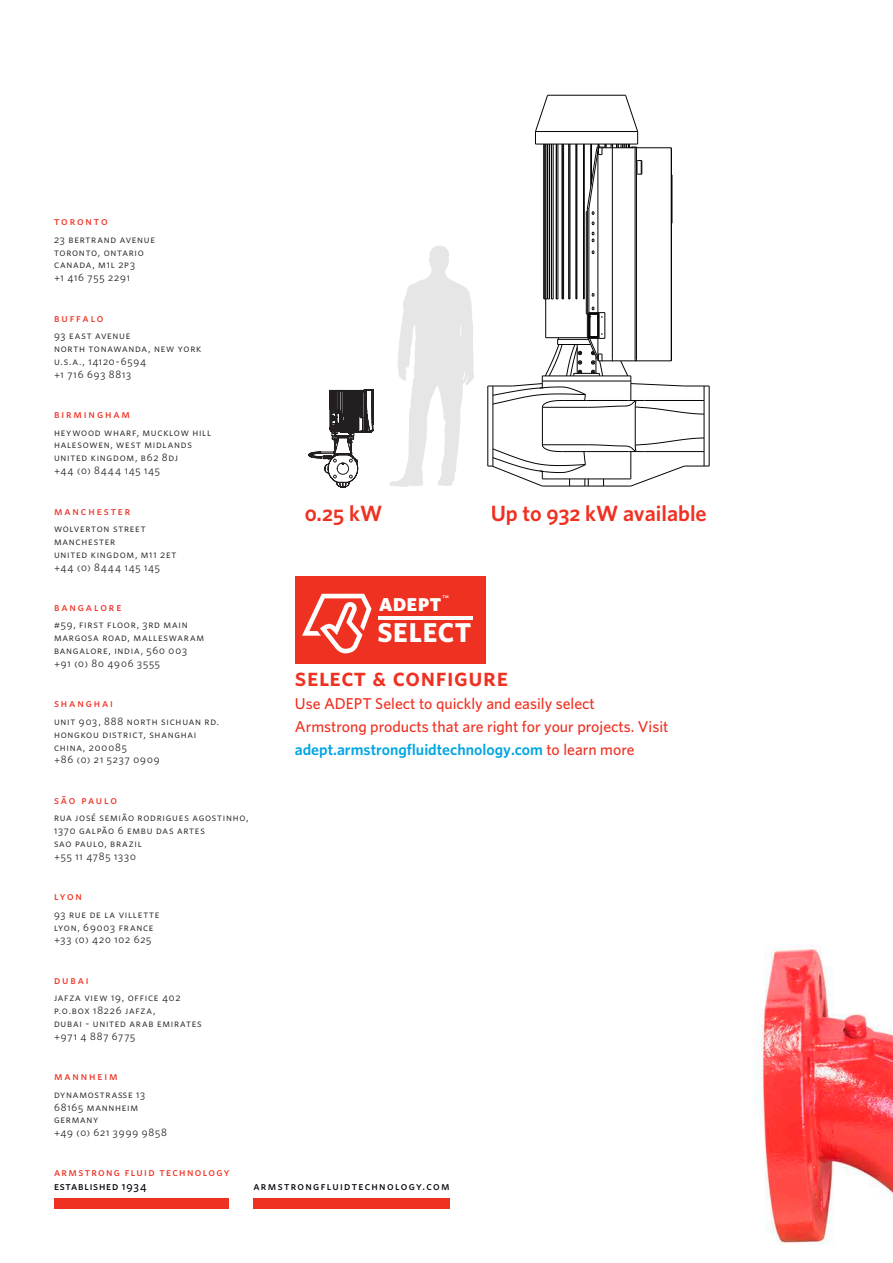
<style>
.page{position:relative;width:893px;height:1263px;background:#fff}
.page>*{position:absolute;margin:0;border:0;box-sizing:border-box;transform-origin:0 0}
.t1{font:27.15px "Whitney A Bold SC";letter-spacing:.03em;color:#fff}
.t2{font:25.8px "Whitney A Semibold SC";letter-spacing:.025em;color:#ef3122}
.t3{font:600 22.05px "Whitney A";color:#ef3122}
.t4{font:22.05px "Whitney A Semibold SC";color:#ef3122}
.t5{font:18.6px "Whitney A Black SC";letter-spacing:.04em;color:#fff}
.t6{font:500 15.75px/23px "Whitney A";color:#ef3122}
.t7{font:11.55px "Whitney A Medium SC";letter-spacing:.16em;color:#ef3122}
.t8{font:11.55px/13.8px "Whitney A Medium SC";letter-spacing:.11em;color:#ef3122}
.t9{font:11.55px "Whitney A Medium SC";letter-spacing:.115em;color:#000009}
.t10{font:10.65px/12.9px "Whitney A Book SC";letter-spacing:.07em;color:#231f20}
.t11{font:10.65px "Whitney A Book SC";letter-spacing:.09em;color:#231f20}
.t12{font:4.95px "Whitney A Semibold SC";color:#fff}
.s1{font-family:"Whitney A";font-weight:600}
.s2{font-family:"Whitney A Semibold SC";font-weight:400}
.s3{font-weight:600;color:#00a5e3}
.s4{color:#000009}
</style>
<div class="page">
<img style="left:753px;top:945px;width:140px;height:300px">
<svg style="left:389px;top:246px;width:85px;height:241px"></svg>
<svg style="left:309px;top:389px;width:65px;height:98px"></svg>
<svg style="left:535px;top:95px;width:13px;height:49px"></svg>
<hr style="left:545px;top:299px;width:1px;height:39px;background:#050504">
<hr style="left:589px;top:208px;width:1px;height:105px;background:#050504">
<svg style="left:592px;top:232px;width:2px;height:10px"></svg>
<hr style="left:587px;top:208px;width:1px;height:129px;background:#050504">
<hr style="left:635px;top:149px;width:1px;height:211px;background:#050504">
<hr style="left:612px;top:149px;width:1px;height:211px;background:#050504">
<hr style="left:636px;top:149px;width:1px;height:211px;background:#050504">
<hr style="left:636px;top:148px;width:34px;height:1px;background:#050504">
<hr style="left:671px;top:149px;width:1px;height:211px;background:#050504">
<hr style="left:598px;top:148px;width:1px;height:165px;background:#050504">
<hr style="left:548px;top:95px;width:77px;height:1px;background:#050504">
<hr style="left:535px;top:131px;width:103px;height:1px;background:#050504">
<hr style="left:535px;top:144px;width:103px;height:1px;background:#050504">
<hr style="left:586px;top:212px;width:1px;height:102px;background:#050504">
<hr style="left:549px;top:144px;width:1px;height:155px;background:#050504">
<hr style="left:553px;top:144px;width:1px;height:155px;background:#050504">
<hr style="left:558px;top:144px;width:1px;height:155px;background:#050504">
<hr style="left:563px;top:144px;width:1px;height:155px;background:#050504">
<hr style="left:570px;top:144px;width:1px;height:155px;background:#050504">
<hr style="left:577px;top:144px;width:1px;height:155px;background:#050504">
<hr style="left:584px;top:144px;width:1px;height:155px;background:#050504">
<hr style="left:583px;top:144px;width:1px;height:155px;background:#050504">
<hr style="left:576px;top:144px;width:1px;height:155px;background:#050504">
<hr style="left:569px;top:144px;width:1px;height:155px;background:#050504">
<hr style="left:568px;top:144px;width:1px;height:155px;background:#050504">
<hr style="left:562px;top:144px;width:1px;height:155px;background:#050504">
<hr style="left:556px;top:144px;width:1px;height:155px;background:#050504">
<hr style="left:551px;top:144px;width:1px;height:155px;background:#050504">
<hr style="left:547px;top:144px;width:1px;height:155px;background:#050504">
<hr style="left:545px;top:144px;width:1px;height:155px;background:#050504">
<hr style="left:544px;top:144px;width:1px;height:155px;background:#050504">
<svg style="left:544px;top:299px;width:26px;height:1px"></svg>
<svg style="left:586px;top:95px;width:57px;height:120px"></svg>
<hr style="left:672px;top:175px;width:1px;height:48px;background:#050504">
<svg style="left:488px;top:307px;width:222px;height:180px"></svg>
<div style="left:54px;top:1198px;width:174px;height:10px;background:#ef3122"></div>
<div style="left:253px;top:1198px;width:197px;height:10px;background:#ef3122"></div>
<div style="left:295px;top:577px;width:190px;height:87px;background:#ef3122"></div>
<hr style="left:378px;top:616px;width:95px;height:4px;background:#fff">
<svg style="left:302px;top:594px;width:70px;height:59px"></svg>
<p class="t7" style="left:54px;top:214px;width:55px">toronto</p>
<p class="t10" style="left:54px;top:232px;width:103px">23 bertrand avenue</p>
<p class="t10" style="left:54px;top:245px;width:91px">toronto, ontario</p>
<p class="t10" style="left:54px;top:258px;width:83px">canada, m1l 2p3</p>
<p class="t10" style="left:54px;top:271px;width:77px">+1 416 755 2291</p>
<p class="t7" style="left:54px;top:310px;width:51px">buffalo</p>
<p class="t10" style="left:54px;top:329px;width:78px">93 east avenue</p>
<p class="t10" style="left:54px;top:341px;width:149px">north tonawanda, new york</p>
<p class="t10" style="left:54px;top:354px;width:94px">u.s.a., 14120-6594</p>
<p class="t10" style="left:54px;top:367px;width:79px">+1 716 693 8813</p>
<p class="t7" style="left:54px;top:406px;width:78px">birmingham</p>
<p class="t10" style="left:54px;top:425px;width:159px">heywood wharf, mucklow hill</p>
<p class="t10" style="left:54px;top:438px;width:139px">halesowen, west midlands</p>
<p class="t10" style="left:54px;top:451px;width:126px">united kingdom, b62 8dj</p>
<p class="t10" style="left:54px;top:464px;width:108px">+44 (0) 8444 145 145</p>
<p class="t7" style="left:54px;top:503px;width:78px">manchester</p>
<p class="t10" style="left:54px;top:521px;width:93px">wolverton street</p>
<p class="t10" style="left:54px;top:534px;width:63px">manchester</p>
<p class="t10" style="left:54px;top:547px;width:124px">united kingdom, m11 2et</p>
<p class="t10" style="left:54px;top:560px;width:108px">+44 (0) 8444 145 145</p>
<p class="t7" style="left:54px;top:599px;width:69px">bangalore</p>
<p class="t10" style="left:54px;top:618px;width:135px">#59, first floor, 3rd main</p>
<p class="t10" style="left:54px;top:631px;width:152px">margosa road, malleswaram</p>
<p class="t10" style="left:54px;top:644px;width:135px">bangalore, india, 560 003</p>
<p class="t10" style="left:54px;top:656px;width:108px">+91 (0) 80 4906 3555</p>
<p class="t7" style="left:54px;top:696px;width:61px">shanghai</p>
<p class="t10" style="left:54px;top:714px;width:167px">unit 903, 888 north sichuan rd.</p>
<p class="t10" style="left:54px;top:727px;width:144px">hongkou district, shanghai</p>
<p class="t10" style="left:54px;top:740px;width:74px">china, 200085</p>
<p class="t11" style="left:54px;top:753px;width:107px">+86 (0) 21 5237 0909</p>
<p class="t7" style="left:54px;top:792px;width:65px">são paulo</p>
<p class="t10" style="left:54px;top:811px;width:196px">rua josé semião rodrigues agostinho,<br>1370 galpão 6 embu das artes</p>
<p class="t10" style="left:54px;top:836px;width:89px">sao paulo, brazil</p>
<p class="t10" style="left:54px;top:849px;width:83px">+55 11 4785 1330</p>
<p class="t7" style="left:54px;top:888px;width:30px">lyon</p>
<p class="t10" style="left:54px;top:907px;width:107px">93 rue de la villette</p>
<p class="t10" style="left:54px;top:920px;width:101px">lyon, 69003 france</p>
<p class="t10" style="left:54px;top:933px;width:99px">+33 (0) 420 102 625</p>
<p class="t7" style="left:54px;top:972px;width:36px">dubai</p>
<p class="t10" style="left:54px;top:991px;width:128px">jafza view 19, office 402</p>
<p class="t10" style="left:54px;top:1004px;width:103px">p.o.box 18226 jafza,</p>
<p class="t10" style="left:54px;top:1016px;width:149px">dubai - united arab emirates</p>
<p class="t10" style="left:54px;top:1029px;width:83px">+971 4 887 6775</p>
<p class="t7" style="left:54px;top:1069px;width:65px">mannheim</p>
<p class="t10" style="left:54px;top:1087px;width:93px">dynamostraße 13</p>
<p class="t10" style="left:54px;top:1100px;width:86px">68165 mannheim</p>
<p class="t10" style="left:54px;top:1113px;width:46px">germany</p>
<p class="t10" style="left:54px;top:1126px;width:115px">+49 (0) 621 3999 9858</p>
<h3 class="t4" style="left:304px;top:498px;width:79px">0.25 <span class="s1">kW</span></h3>
<h3 class="t3" style="left:491px;top:498px;width:218px">Up to <span class="s2">932</span> kW available</h3>
<p class="t12" style="left:443px;top:593px;width:8px">tm</p>
<p class="t5" style="left:379px;top:592px;width:64px">ADEPT</p>
<p class="t1" style="left:377px;top:615px;width:96px">SELECT</p>
<p class="t2" style="left:295px;top:660px;width:215px">select &amp; configure</p>
<p class="t6" style="left:295px;top:692px;width:302px">Use ADEPT Select to quickly and easily select</p>
<p class="t6" style="left:295px;top:715px;width:375px">Armstrong products that are right for your projects. Visit <span class="s3">adept.armstrongfluidtechnology.com</span> to learn more</p>
<p class="t8" style="left:54px;top:1165px;width:177px">armstrong fluid technology <span class="s4">established 1934</span></p>
<p class="t9" style="left:253px;top:1178px;width:198px">armstrongfluidtechnology.com</p>
</div>
